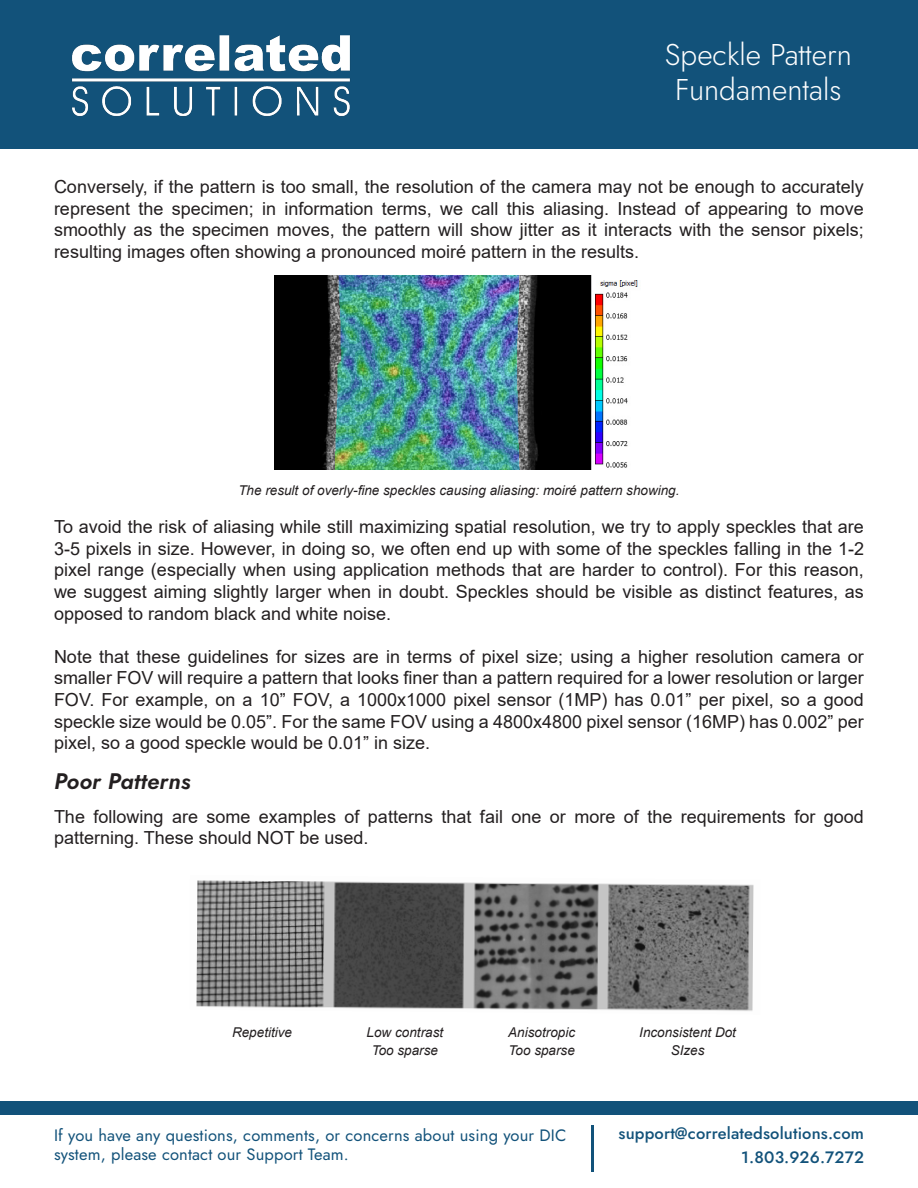
<style>
.page{position:relative;width:918px;height:1188px;background:#fff}
.page>*{position:absolute;margin:0;border:0;box-sizing:border-box;transform-origin:0 0}
.t1{font:300 30px/34.5px "Jost";color:#fff;text-align:center}
.t2{font:italic 22.5px "Jost Semi";letter-spacing:.01em;color:#231f20}
.t3{font:18px/21.6px "Arial";color:#231f20;text-align:justify}
.t4{font:16.5px/19.5px "Jost";letter-spacing:.01em;color:#12527a}
.t5{font:500 16.5px/24px "Jost";letter-spacing:.01em;color:#12527a;text-align:right}
.t6{font:italic 13.5px/18px "Arial";color:#231f20;text-align:center}
</style>
<div class="page">
<div style="left:0;top:0;width:918px;height:148px;background:#12527a"></div>
<img style="left:72px;top:35px;width:278px;height:82px">
<div style="left:0;top:1102px;width:918px;height:13px;background:#12527a"></div>
<hr style="left:591px;top:1125px;width:3px;height:46px;background:#12527a">
<div style="left:0;top:1101px;width:918px;height:10px;background:#12527a"></div>
<img style="left:196px;top:880px;width:558px;height:131px">
<img style="left:275px;top:275px;width:363px;height:194px">
<h1 class="t1" style="left:665px;top:38px;width:188px">Speckle Pattern<br>Fundamentals</h1>
<p class="t3" style="left:54px;top:176px;width:812px">Conversely, if the pattern is too small, the resolution of the camera may not be enough to accurately represent the specimen; in information terms, we call this aliasing. Instead of appearing to move smoothly as the specimen moves, the pattern will show jitter as it interacts with the sensor pixels; resulting images often showing a pronounced moiré pattern in the results.</p>
<p class="t6" style="left:238px;top:482px;width:443px">The result of overly-fine speckles causing aliasing: moiré pattern showing.</p>
<p class="t3" style="left:54px;top:516px;width:812px">To avoid the risk of aliasing while still maximizing spatial resolution, we try to apply speckles that are 3-5 pixels in size. However, in doing so, we often end up with some of the speckles falling in the 1-2 pixel range (especially when using application methods that are harder to control). For this reason, we suggest aiming slightly larger when in doubt. Speckles should be visible as distinct features, as opposed to random black and white noise.</p>
<p class="t3" style="left:54px;top:646px;width:811px">Note that these guidelines for sizes are in terms of pixel size; using a higher resolution camera or smaller FOV will require a pattern that looks finer than a pattern required for a lower resolution or larger FOV. For example, on a 10” FOV, a 1000x1000 pixel sensor (1MP) has 0.01” per pixel, so a good speckle size would be 0.05”. For the same FOV using a 4800x4800 pixel sensor (16MP) has 0.002” per pixel, so a good speckle would be 0.01” in size.</p>
<p class="t2" style="left:54px;top:765px;width:138px">Poor Patterns</p>
<p class="t3" style="left:54px;top:806px;width:811px">The following are some examples of patterns that fail one or more of the requirements for good patterning. These should NOT be used.</p>
<p class="t6" style="left:232px;top:1023px;width:62px">Repetitive</p>
<p class="t6" style="left:367px;top:1023px;width:78px">Low contrast</p>
<p class="t6" style="left:372px;top:1041px;width:68px">Too sparse</p>
<p class="t6" style="left:508px;top:1023px;width:68px">Anisotropic</p>
<p class="t6" style="left:509px;top:1041px;width:68px">Too sparse</p>
<p class="t6" style="left:639px;top:1023px;width:98px">Inconsistent Dot<br>SIzes</p>
<p class="t4" style="left:54px;top:1125px;width:514px">If you have any questions, comments, or concerns about using your DIC system, please contact our Support Team.</p>
<p class="t5" style="left:619px;top:1121px;width:247px">support@correlatedsolutions.com<br>1.803.926.7272</p>
</div>
